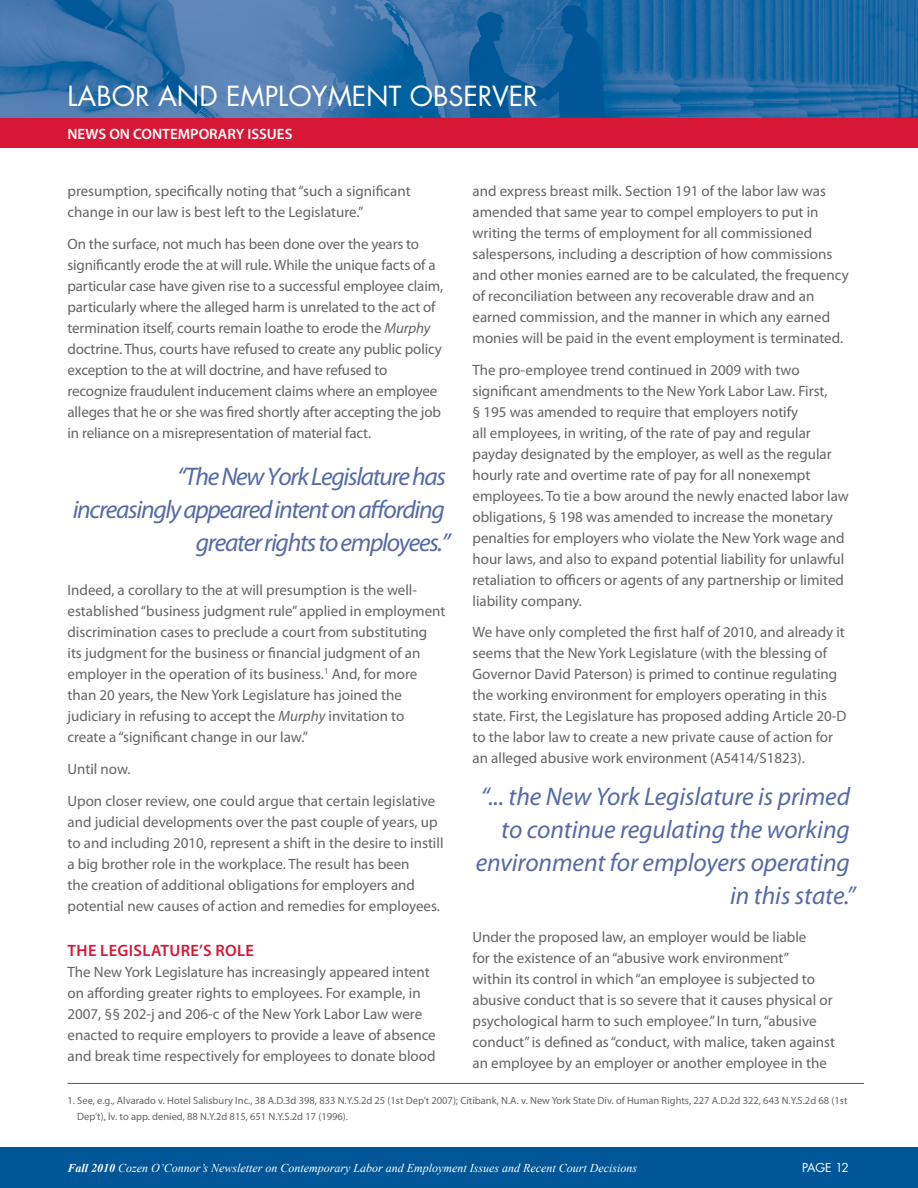
<style>
.page{position:relative;width:918px;height:1188px;background:#fff}
.page>*{position:absolute;margin:0;border:0;box-sizing:border-box;transform-origin:0 0}
.t1{font:27px "Futura";color:#fff}
.t2{font:italic 25.5px/33px "Myriad Pro";letter-spacing:-.01em;color:#566aa4;text-align:right}
.t3{font:italic 25.5px/33px "Myriad Pro";letter-spacing:-.05em;color:#566aa4;text-align:right}
.t4{font:600 16.5px "Myriad Pro";letter-spacing:.02em;color:#d81635}
.t5{font:15px/21px "Myriad Pro";color:#636466}
.t6{font:600 15px "Myriad Pro";color:#fff}
.t7{font:italic 12px "Times New Roman";color:#fff}
.t8{font:12px "Futura";color:#fff}
.t9{font:10.5px/16.5px "Myriad Pro";color:#636466}
.s1{font-style:italic}
.s2{font-weight:700}
</style>
<div class="page">
<img style="left:0;top:0;width:918px;height:119px">
<div style="left:0;top:119px;width:918px;height:29px;background:#d81635"></div>
<div style="left:0;top:1148px;width:918px;height:40px;background:#005696"></div>
<hr style="left:68px;top:1083px;width:796px;height:1px;background:#58595b">
<h1 class="t1" style="left:68px;top:79px;width:472px">LABOR AND EMPLOYMENT OBSERVER</h1>
<p class="t6" style="left:68px;top:125px;width:226px">NEWS ON CONTEMPORARY ISSUES</p>
<p class="t5" style="left:68px;top:180px;width:345px">presumption, specifically noting that “such a significant change in our law is best left to the Legislature.”</p>
<p class="t5" style="left:68px;top:233px;width:377px">On the surface, not much has been done over the years to significantly erode the at will rule. While the unique facts of a particular case have given rise to a successful employee claim, particularly where the alleged harm is unrelated to the act of termination itself, courts remain loathe to erode the <span class="s1">Murphy </span>doctrine. Thus, courts have refused to create any public policy exception to the at will doctrine, and have refused to recognize fraudulent inducement claims where an employee alleges that he or she was fired shortly after accepting the job in reliance on a misrepresentation of material fact.</p>
<h2 class="t3" style="left:73px;top:460px;width:379px">“The New York Legislature has increasingly appeared intent on affording greater rights to employees.”</h2>
<p class="t5" style="left:67px;top:580px;width:380px">Indeed, a corollary to the at will presumption is the well&shy;established “business judgment rule” applied in employment discrimination cases to preclude a court from substituting<br>its judgment for the business or financial judgment of an employer in the operation of its business.<sup>1</sup> And, for more than 20 years, the New York Legislature has joined the judiciary in refusing to accept the <span class="s1">Murphy</span> invitation to create a “significant change in our law.”</p>
<p class="t5" style="left:67px;top:753px;width:369px;line-height:31.8px">Until now.<br>Upon closer review, one could argue that certain legislative</p>
<p class="t5" style="left:67px;top:811px;width:378px">and judicial developments over the past couple of years, up to and including 2010, represent a shift in the desire to instill a big brother role in the workplace. The result has been<br>the creation of additional obligations for employers and potential new causes of action and remedies for employees.</p>
<p class="t4" style="left:68px;top:940px;width:42px">THE LEGIS</p>
<p class="t4" style="left:143px;top:940px;width:19px">LATURE</p>
<p class="t4" style="left:199px;top:940px;width:54px">’S ROLE</p>
<p class="t5" style="left:68px;top:961px;width:370px">The New York Legislature has increasingly appeared intent on affording greater rights to employees. For example, in 2007, §§ 202-j and 206-c of the New York Labor Law were enacted to require employers to provide a leave of absence and break time respectively for employees to donate blood</p>
<p class="t5" style="left:472px;top:180px;width:378px">and express breast milk. Section 191 of the labor law was amended that same year to compel employers to put in writing the terms of employment for all commissioned salespersons, including a description of how commissions and other monies earned are to be calculated, the frequency of reconciliation between any recoverable draw and an earned commission, and the manner in which any earned monies will be paid in the event employment is terminated.</p>
<p class="t5" style="left:472px;top:359px;width:378px">The pro-employee trend continued in 2009 with two significant amendments to the New York Labor Law. First,<br>§ 195 was amended to require that employers notify<br>all employees, in writing, of the rate of pay and regular payday designated by the employer, as well as the regular hourly rate and overtime rate of pay for all nonexempt employees. To tie a bow around the newly enacted labor law obligations, § 198 was amended to increase the monetary penalties for employers who violate the New York wage and hour laws, and also to expand potential liability for unlawful retaliation to officers or agents of any partnership or limited liability company.</p>
<p class="t5" style="left:472px;top:622px;width:375px">We have only completed the first half of 2010, and already it seems that the New York Legislature (with the blessing of Governor David Paterson) is primed to continue regulating the working environment for employers operating in this state. First, the Legislature has proposed adding Article 20-D to the labor law to create a new private cause of action for an alleged abusive work environment (A5414/S1823).</p>
<h2 class="t2" style="left:476px;top:779px;width:381px">“... the New York Legislature is primed to continue regulating the working environment for employers operating in this state.”</h2>
<p class="t5" style="left:472px;top:926px;width:364px">Under the proposed law, an employer would be liable<br>for the existence of an “abusive work environment”<br>within its control in which “an employee is subjected to abusive conduct that is so severe that it causes physical or psychological harm to such employee.” In turn, “abusive conduct” is defined as “conduct, with malice, taken against an employee by an employer or another employee in the</p>
<p class="t9" style="left:77px;top:1092px;width:772px;text-indent:-10px">1. See, e.g., Alvarado v. Hotel Salisbury Inc., 38 A.D.3d 398, 833 N.Y.S.2d 25 (1st Dep’t 2007); Citibank, N.A. v. New York State Div. of Human Rights, 227 A.D.2d 322, 643 N.Y.S.2d 68 (1st<br>Dep’t), lv. to app. denied, 88 N.Y.2d 815, 651 N.Y.S.2d 17 (1996).</p>
<p class="t7" style="left:68px;top:1160px;width:571px"><span class="s2">Fall 2010</span> Cozen O’Connor’s Newsletter on Contemporary Labor and Employment Issues and Recent Court Decisions</p>
<p class="t8" style="left:802px;top:1160px;width:48px">PAGE 12</p>
</div>
